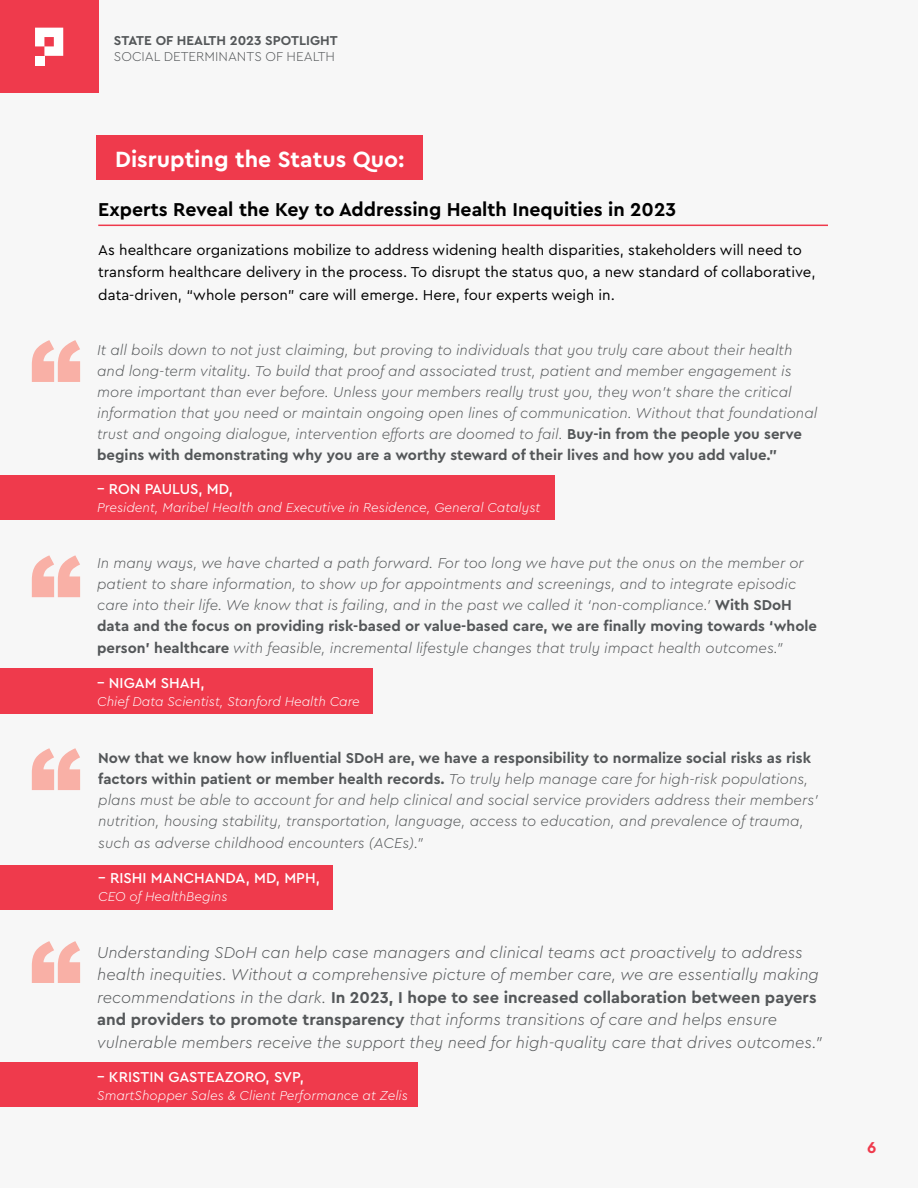
<style>
.page{position:relative;width:918px;height:1188px;background:#f7f7f7}
.page>*{position:absolute;margin:0;border:0;box-sizing:border-box;transform-origin:0 0}
.t1{font:900 105px/215.2px "Arial";color:#f9b0a6}
.t2{font:700 23.1px "Cera Pro";color:#fff}
.t3{font:700 19.5px "Cera Pro";color:#000}
.t4{font:italic 300 16.5px/22.5px "Cera Pro";color:#545759}
.t5{font:700 16.5px "Cera Pro";color:#ef3a4c}
.t6{font:italic 300 15px/21px "Cera Pro";color:#545759}
.t7{font:15px/22.5px "Cera Pro";color:#000}
.t8{font:500 15px "Cera Pro";color:#fff}
.t9{font:italic 300 13.5px "Cera Pro";color:#fff}
.t10{font:700 13.5px "Cera Pro";color:#545759}
.t11{font:300 13.5px "Cera Pro";color:#545759}
.s1{font-weight:700;font-style:normal}
</style>
<div class="page">
<div style="left:97px;top:135px;width:326px;height:45px;background:#ef3a4c"></div>
<div style="left:0;top:1062px;width:418px;height:45px;background:#ef3a4c"></div>
<div style="left:0;top:475px;width:554px;height:45px;background:#ef3a4c"></div>
<hr style="left:98px;top:225px;width:730px;height:1px;background:#ef3a4c">
<div style="left:0;top:669px;width:372px;height:45px;background:#ef3a4c"></div>
<div style="left:0;top:865px;width:333px;height:45px;background:#ef3a4c"></div>
<div style="left:0;top:0;width:98px;height:93px;background:#ef3a4c"></div>
<svg style="left:35px;top:28px;width:28px;height:28px"></svg>
<div style="left:35px;top:56px;width:9px;height:9px;background:#fff"></div>
<p class="t10" style="left:114px;top:32px;width:225px">STATE OF HEALTH 2023 SPOTLIGHT</p>
<p class="t11" style="left:114px;top:48px;width:223px">SOCIAL DETERMINANTS OF HEALTH</p>
<h1 class="t1" style="left:29px;top:268px;width:54px">“ “</h1>
<h1 class="t1" style="left:29px;top:688px;width:54px;line-height:192.9px">“ “</h1>
<h2 class="t2" style="left:115px;top:144px;width:291px">Disrupting the Status Quo:</h2>
<h3 class="t3" style="left:98px;top:196px;width:579px">Experts Reveal the Key to Addressing Health Inequities in 2023</h3>
<p class="t7" style="left:98px;top:238px;width:719px">As healthcare organizations mobilize to address widening health disparities, stakeholders will need to transform healthcare delivery in the process. To disrupt the status quo, a new standard of collaborative, data-driven, “whole person” care will emerge. Here, four experts weigh in.</p>
<p class="t6" style="left:97px;top:339px;width:722px">It all boils down to not just claiming, but proving to individuals that you truly care about their health and long-term vitality. To build that proof and associated trust, patient and member engagement is more important than ever before. Unless your members really trust you, they won’t share the critical information that you need or maintain ongoing open lines of communication. Without that foundational trust and ongoing dialogue, intervention efforts are doomed to fail. <span class="s1">Buy-in from the people you serve begins with demonstrating why you are a worthy steward of their lives and how you add value.”</span></p>
<p class="t8" style="left:97px;top:479px;width:137px">– RON PAULUS, MD,</p>
<p class="t9" style="left:97px;top:499px;width:445px">President, Maribel Health and Executive in Residence, General Catalyst</p>
<p class="t6" style="left:97px;top:552px;width:721px">In many ways, we have charted a path forward. For too long we have put the onus on the member or patient to share information, to show up for appointments and screenings, and to integrate episodic care into their life. We know that is failing, and in the past we called it ‘non-compliance.’ <span class="s1">With SDoH data and the focus on providing risk-based or value-based care, we are finally moving towards ‘whole</span></p>
<p class="t6" style="left:97px;top:637px;width:687px"><span class="s1">person’ healthcare</span> with feasible, incremental lifestyle changes that truly impact health outcomes.”</p>
<p class="t8" style="left:97px;top:673px;width:109px">– NIGAM SHAH,</p>
<p class="t9" style="left:97px;top:692px;width:264px">Chief Data Scientist, Stanford Health Care</p>
<p class="t6" style="left:98px;top:747px;width:721px"><span class="s1">Now that we know how influential SDoH are, we have a responsibility to normalize social risks as risk factors within patient or member health records.</span> To truly help manage care for high-risk populations, plans must be able to account for and help clinical and social service providers address their members’ nutrition, housing stability, transportation, language, access to education, and prevalence of trauma,</p>
<p class="t6" style="left:98px;top:832px;width:326px">such as adverse childhood encounters (ACEs).”</p>
<p class="t8" style="left:98px;top:868px;width:223px">– RISHI MANCHANDA, MD, MPH,</p>
<p class="t9" style="left:98px;top:887px;width:131px">CEO of HealthBegins</p>
<p class="t4" style="left:97px;top:940px;width:726px">Understanding SDoH can help case managers and clinical teams act proactively to address health inequities. Without a comprehensive picture of member care, we are essentially making recommendations in the dark. <span class="s1">In 2023, I hope to see increased collaboration between payers and providers to promote transparency</span> that informs transitions of care and helps ensure vulnerable members receive the support they need for high-quality care that drives outcomes.”</p>
<p class="t8" style="left:97px;top:1067px;width:208px">– KRISTIN GASTEAZORO, SVP,</p>
<p class="t9" style="left:97px;top:1087px;width:312px">SmartShopper Sales &amp; Client Performance at Zelis</p>
<p class="t5" style="left:867px;top:1136px;width:11px">6</p>
</div>
